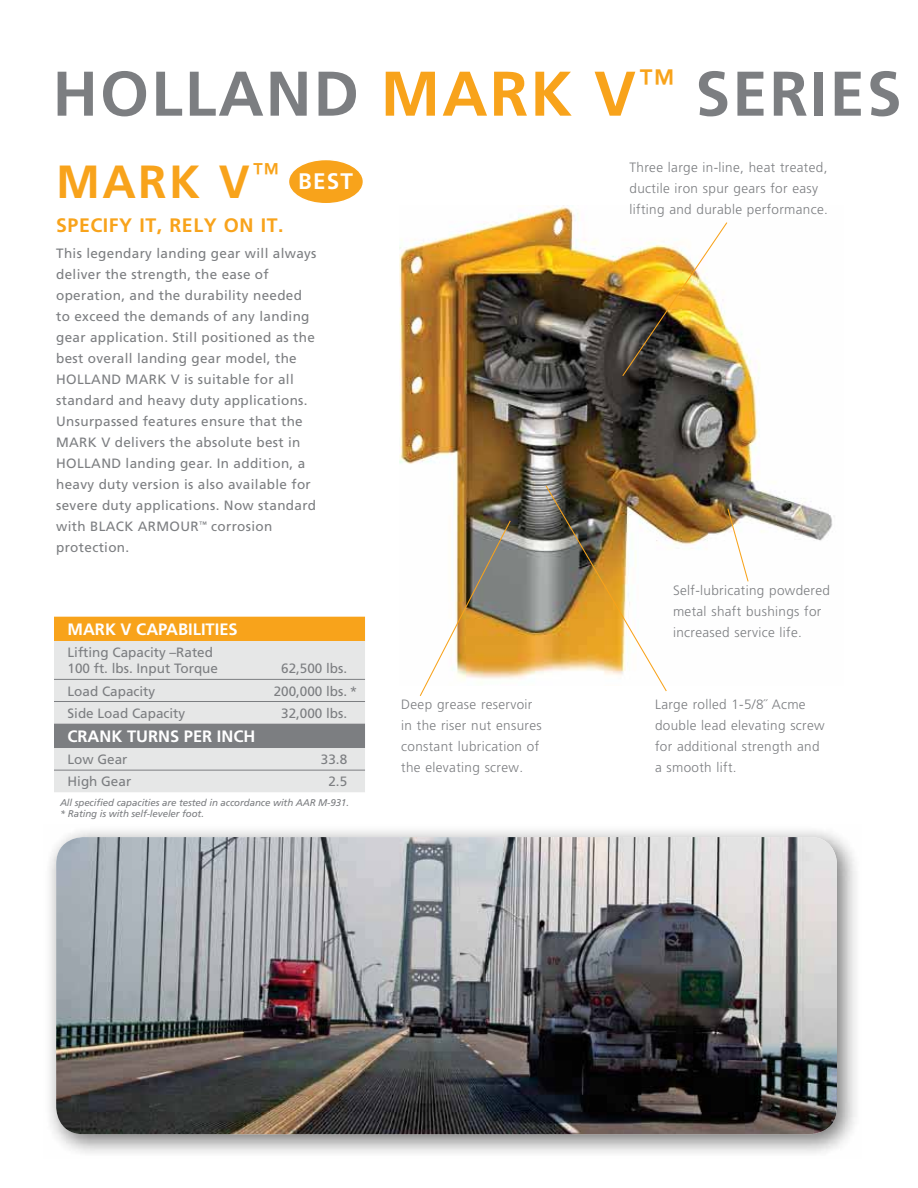
<style>
.page{position:relative;width:918px;height:1188px;background:#fff}
.page>*{position:absolute;margin:0;border:0;box-sizing:border-box;transform-origin:0 0}
.t1{font:700 63px "Frutiger";letter-spacing:.035em;color:#7c7e81}
.t2{font:700 46.5px "Frutiger";color:#f8a31b}
.t3{font:700 22.5px "Frutiger";color:#fff}
.t4{font:700 19.5px "Frutiger";letter-spacing:.03em;color:#f8a31b}
.t5{font:700 16.5px "Frutiger";color:#fff}
.t6{font:13.5px/21px "Frutiger";letter-spacing:.025em;color:#7c7e81}
.t7{font:300 13.5px/21px "Frutiger";letter-spacing:.025em;color:#7c7e81}
.t8{font:13.5px/16.2px "Frutiger";color:#7c7e81}
.t9{font:italic 9.75px/11.7px "Frutiger";letter-spacing:-.01em;color:#7c7e81}
.s1{color:#f8a31b}
</style>
<div class="page">
<div style="left:288px;top:160px;width:75px;height:44px;background:#f8a31b;border-radius:50%"></div>
<div style="left:288px;top:159px;width:76px;height:46px;border:2px solid #fff;border-radius:50%"></div>
<img style="left:399px;top:206px;width:434px;height:473px">
<img style="left:621px;top:221px;width:107px;height:156px">
<svg style="left:419px;top:519px;width:93px;height:177px"></svg>
<img style="left:545px;top:484px;width:123px;height:208px">
<svg style="left:727px;top:507px;width:22px;height:76px"></svg>
<img style="left:49px;top:830px;width:807px;height:323px">
<img style="left:56px;top:837px;width:781px;height:297px;border-radius:27px">
<div style="left:54px;top:617px;width:311px;height:24px;background:#f8a31b"></div>
<div style="left:54px;top:641px;width:311px;height:151px;background:#e6e7e7"></div>
<div style="left:54px;top:724px;width:311px;height:24px;background:#7c7e81"></div>
<hr style="left:54px;top:679px;width:311px;height:1px;background:#7c7e81">
<hr style="left:54px;top:701px;width:311px;height:1px;background:#7c7e81">
<hr style="left:54px;top:770px;width:311px;height:1px;background:#7c7e81">
<h1 class="t1" style="left:53px;top:68px;width:851px">HOLLAND <span class="s1">MARK V</span><sup>™</sup> SERIES</h1>
<h2 class="t2" style="left:56px;top:163px;width:224px">MARK V<sup>™</sup></h2>
<h3 class="t4" style="left:56px;top:217px;width:229px">SPECIFY IT, RELY ON IT.</h3>
<p class="t6" style="left:56px;top:244px;width:262px">This legendary landing gear will always deliver the strength, the ease of operation, and the durability needed to exceed the demands of any landing gear application. Still positioned as the best overall landing gear model, the HOLLAND MARK V is suitable for all standard and heavy duty applications.<br>Unsurpassed features ensure that the MARK V delivers the absolute best in HOLLAND landing gear. In addition, a heavy duty version is also available for severe duty applications. Now standard with BLACK ARMOUR<sup>™</sup> corrosion protection.</p>
<h3 class="t3" style="left:298px;top:172px;width:56px">BEST</h3>
<p class="t5" style="left:68px;top:623px;width:172px">MARK V CAPABILITIES</p>
<p class="t8" style="left:68px;top:645px;width:152px">Lifting Capacity –Rated<br>100 ft. lbs. Input Torque</p>
<p class="t6" style="left:281px;top:659px;width:68px">62,500 lbs.</p>
<p class="t8" style="left:68px;top:684px;width:89px">Load Capacity</p>
<p class="t8" style="left:274px;top:684px;width:85px">200,000 lbs. *</p>
<p class="t8" style="left:68px;top:706px;width:119px">Side Load Capacity</p>
<p class="t6" style="left:281px;top:703px;width:68px">32,000 lbs.</p>
<p class="t5" style="left:68px;top:730px;width:189px">CRANK TURNS PER INCH</p>
<p class="t6" style="left:68px;top:750px;width:62px">Low Gear</p>
<p class="t6" style="left:321px;top:750px;width:28px">33.8</p>
<p class="t8" style="left:68px;top:775px;width:65px">High Gear</p>
<p class="t6" style="left:328px;top:772px;width:20px">2.5</p>
<p class="t9" style="left:60px;top:797px;width:291px">All specified capacities are tested in accordance with AAR M-931. * Rating is with self-leveler foot.</p>
<p class="t7" style="left:630px;top:158px;width:200px">Three large in-line, heat treated, ductile iron spur gears for easy lifting and durable performance.</p>
<p class="t7" style="left:673px;top:581px;width:158px">Self-lubricating powdered metal shaft bushings for increased service life.</p>
<p class="t7" style="left:401px;top:695px;width:142px">Deep grease reservoir in the riser nut ensures constant lubrication of the elevating screw.</p>
<p class="t7" style="left:655px;top:694px;width:171px">Large rolled 1-5/8˝ Acme double lead elevating screw for additional strength and a smooth lift.</p>
</div>
